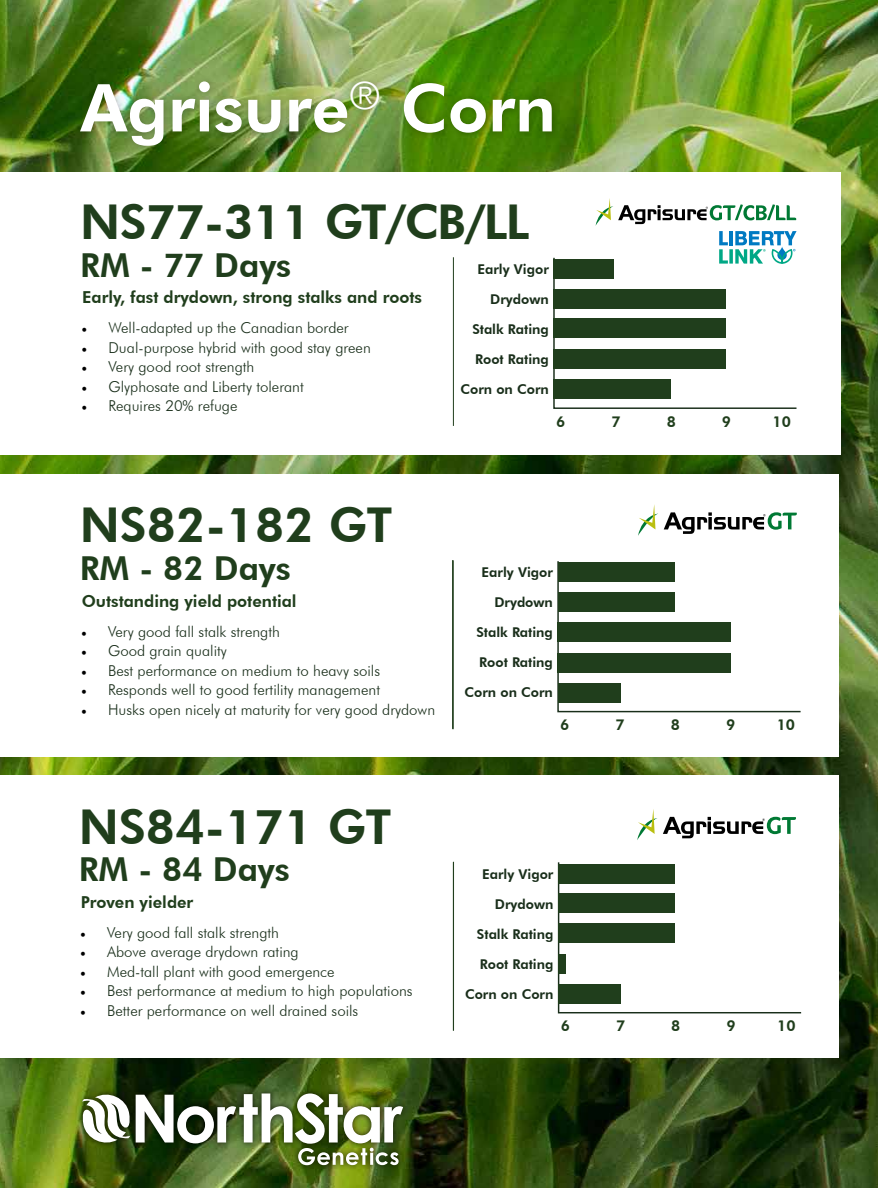
<style>
.page{position:relative;width:878px;height:1188px;background:#fff}
.page>*{position:absolute;margin:0;border:0;box-sizing:border-box;transform-origin:0 0}
.t1{font:800 66px "Futura BT";color:#fff}
.t2{font:800 48px "Futura BT";letter-spacing:-.005em;color:#203e1c}
.t3{font:800 33px "Futura BT";color:#203e1c}
.t4{font:800 16.5px "Futura BT";color:#203e1c}
.t5{font:300 15px "Futura BT";color:#192e1a}
.t6{font:800 15px "Futura BT";color:#203e1c}
.t7{font:800 13.5px "Futura BT";color:#192e1a}
.s1{font-family:"Minion Pro";font-weight:400;color:#000}
</style>
<div class="page">
<img style="left:0;top:0;width:878px;height:1188px">
<div style="left:0;top:172px;width:840px;height:283px;background:#fff"></div>
<div style="left:75px;top:74px;width:485px;height:80px;background:#000;opacity:.25"></div>
<hr style="left:453px;top:257px;width:1px;height:169px;background:#203e1c">
<div style="left:0;top:474px;width:838px;height:283px;background:#fff"></div>
<hr style="left:452px;top:560px;width:1px;height:169px;background:#203e1c">
<svg style="left:557px;top:561px;width:244px;height:152px"></svg>
<div style="left:558px;top:563px;width:116px;height:19px;background:#203e1c"></div>
<div style="left:558px;top:592px;width:116px;height:20px;background:#203e1c"></div>
<div style="left:558px;top:622px;width:173px;height:20px;background:#203e1c"></div>
<div style="left:558px;top:653px;width:173px;height:19px;background:#203e1c"></div>
<div style="left:558px;top:683px;width:62px;height:19px;background:#203e1c"></div>
<div style="left:0;top:775px;width:838px;height:283px;background:#fff"></div>
<hr style="left:453px;top:862px;width:1px;height:169px;background:#203e1c">
<svg style="left:557px;top:862px;width:245px;height:152px"></svg>
<div style="left:558px;top:864px;width:117px;height:19px;background:#203e1c"></div>
<div style="left:558px;top:894px;width:117px;height:19px;background:#203e1c"></div>
<div style="left:558px;top:923px;width:117px;height:20px;background:#203e1c"></div>
<div style="left:558px;top:954px;width:8px;height:19px;background:#203e1c"></div>
<div style="left:558px;top:984px;width:63px;height:19px;background:#203e1c"></div>
<div style="left:77px;top:1088px;width:331px;height:83px;background:#000;opacity:.75"></div>
<svg style="left:82px;top:1094px;width:48px;height:53px"></svg>
<img style="left:136px;top:1094px;width:267px;height:71px">
<svg style="left:553px;top:198px;width:244px;height:211px"></svg>
<svg style="left:638px;top:504px;width:158px;height:32px"></svg>
<svg style="left:663px;top:817px;width:133px;height:21px"></svg>
<svg style="left:637px;top:809px;width:20px;height:31px"></svg>
<h1 class="t1" style="left:80px;top:68px;width:477px">Agrisure<sup>®</sup> Corn</h1>
<h2 class="t2" style="left:80px;top:193px;width:450px">NS77-311 GT/CB/LL</h2>
<h3 class="t3" style="left:80px;top:245px;width:212px">RM - 77 Days</h3>
<p class="t5" style="left:81px;top:319px;width:269px"><span class="s1">•</span> Well-adapted up the Canadian border</p>
<p class="t5" style="left:81px;top:338px;width:291px"><span class="s1">•</span> Dual-purpose hybrid with good stay green</p>
<p class="t5" style="left:81px;top:358px;width:174px"><span class="s1">•</span> Very good root strength</p>
<p class="t5" style="left:81px;top:377px;width:224px"><span class="s1">•</span> Glyphosate and Liberty tolerant</p>
<p class="t5" style="left:81px;top:397px;width:157px"><span class="s1">•</span> Requires 20% refuge</p>
<p class="t7" style="left:477px;top:261px;width:73px">Early Vigor</p>
<p class="t7" style="left:490px;top:291px;width:60px">Drydown</p>
<p class="t7" style="left:472px;top:321px;width:78px">Stalk Rating</p>
<p class="t7" style="left:475px;top:351px;width:75px">Root Rating</p>
<p class="t7" style="left:460px;top:381px;width:90px">Corn on Corn</p>
<p class="t4" style="left:82px;top:287px;width:341px">Early, fast drydown, strong stalks and roots</p>
<p class="t6" style="left:556px;top:412px;width:11px">6</p>
<p class="t6" style="left:611px;top:412px;width:11px">7</p>
<p class="t6" style="left:666px;top:412px;width:11px">8</p>
<p class="t6" style="left:722px;top:412px;width:11px">9</p>
<p class="t6" style="left:772px;top:412px;width:20px">10</p>
<h2 class="t2" style="left:80px;top:496px;width:314px">NS82-182 GT</h2>
<h3 class="t3" style="left:80px;top:548px;width:212px">RM - 82 Days</h3>
<p class="t5" style="left:81px;top:622px;width:200px"><span class="s1">•</span> Very good fall stalk strength</p>
<p class="t5" style="left:81px;top:642px;width:147px"><span class="s1">•</span> Good grain quality</p>
<p class="t5" style="left:81px;top:661px;width:300px"><span class="s1">•</span> Best performance on medium to heavy soils</p>
<p class="t5" style="left:81px;top:681px;width:300px"><span class="s1">•</span> Responds well to good fertility management</p>
<p class="t5" style="left:81px;top:700px;width:355px"><span class="s1">•</span> Husks open nicely at maturity for very good drydown</p>
<p class="t4" style="left:82px;top:591px;width:216px">Outstanding yield potential</p>
<p class="t7" style="left:481px;top:564px;width:73px">Early Vigor</p>
<p class="t7" style="left:494px;top:594px;width:60px">Drydown</p>
<p class="t7" style="left:476px;top:624px;width:78px">Stalk Rating</p>
<p class="t7" style="left:479px;top:654px;width:75px">Root Rating</p>
<p class="t7" style="left:464px;top:684px;width:90px">Corn on Corn</p>
<p class="t6" style="left:560px;top:716px;width:11px">6</p>
<p class="t6" style="left:615px;top:716px;width:11px">7</p>
<p class="t6" style="left:670px;top:716px;width:11px">8</p>
<p class="t6" style="left:726px;top:716px;width:11px">9</p>
<p class="t6" style="left:776px;top:716px;width:20px">10</p>
<h2 class="t2" style="left:79px;top:797px;width:314px">NS84-171 GT</h2>
<h3 class="t3" style="left:79px;top:849px;width:212px">RM - 84 Days</h3>
<p class="t5" style="left:80px;top:923px;width:200px"><span class="s1">•</span> Very good fall stalk strength</p>
<p class="t5" style="left:80px;top:943px;width:220px"><span class="s1">•</span> Above average drydown rating</p>
<p class="t5" style="left:80px;top:962px;width:256px"><span class="s1">•</span> Med-tall plant with good emergence</p>
<p class="t5" style="left:80px;top:982px;width:334px"><span class="s1">•</span> Best performance at medium to high populations</p>
<p class="t5" style="left:80px;top:1001px;width:280px"><span class="s1">•</span> Better performance on well drained soils</p>
<p class="t4" style="left:81px;top:892px;width:114px">Proven yielder</p>
<p class="t7" style="left:482px;top:866px;width:73px">Early Vigor</p>
<p class="t7" style="left:495px;top:896px;width:60px">Drydown</p>
<p class="t7" style="left:477px;top:926px;width:78px">Stalk Rating</p>
<p class="t7" style="left:480px;top:956px;width:75px">Root Rating</p>
<p class="t7" style="left:465px;top:986px;width:90px">Corn on Corn</p>
<p class="t6" style="left:560px;top:1017px;width:11px">6</p>
<p class="t6" style="left:616px;top:1017px;width:11px">7</p>
<p class="t6" style="left:671px;top:1017px;width:11px">8</p>
<p class="t6" style="left:726px;top:1017px;width:11px">9</p>
<p class="t6" style="left:777px;top:1017px;width:20px">10</p>
</div>
